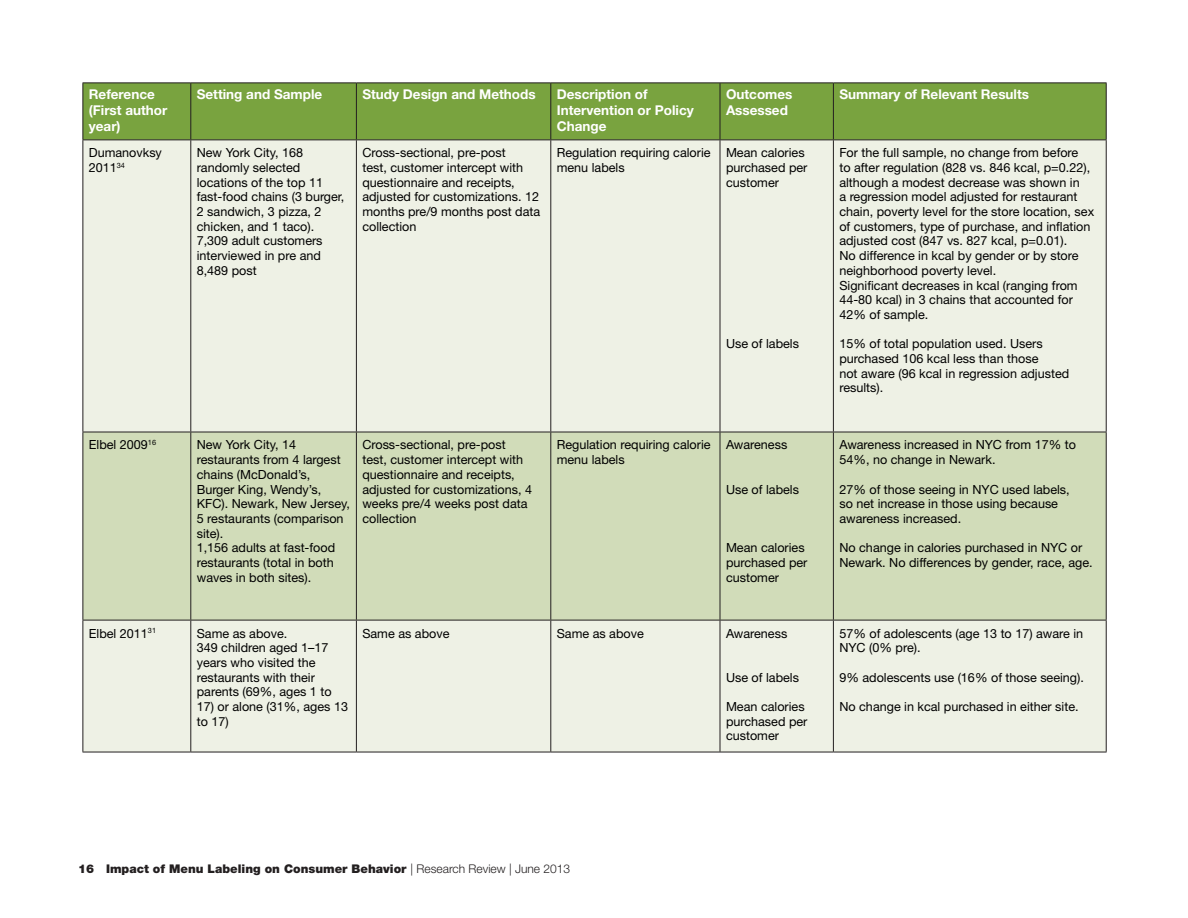
<style>
.page{position:relative;width:1188px;height:918px;background:#fff}
.page>*{position:absolute;margin:0;border:0;box-sizing:border-box;transform-origin:0 0}
.table_heads{font:700 13.5px/15.8px "Helvetica Neue";color:#fff}
.table_text{font:12.6px/14.7px "Helvetica Neue";color:#000}
.t1{font:900 12px "Helvetica Neue";color:#231f20}
.s1{font-weight:300}
</style>
<div class="page">
<div style="left:83px;top:83px;width:1023px;height:57px;background:#79a33f"></div>
<div style="left:83px;top:141px;width:1023px;height:611px;background:#eef1e5"></div>
<div style="left:83px;top:433px;width:1023px;height:187px;background:#d1dcb9"></div>
<hr style="left:82px;top:83px;width:1px;height:57px;background:#231f20">
<hr style="left:190px;top:83px;width:1px;height:57px;background:#231f20">
<hr style="left:356px;top:83px;width:1px;height:57px;background:#231f20">
<hr style="left:550px;top:83px;width:1px;height:57px;background:#231f20">
<hr style="left:720px;top:83px;width:1px;height:57px;background:#231f20">
<hr style="left:833px;top:83px;width:1px;height:57px;background:#231f20">
<hr style="left:1106px;top:83px;width:1px;height:57px;background:#231f20">
<hr style="left:190px;top:140px;width:1px;height:292px;background:#231f20">
<hr style="left:356px;top:140px;width:1px;height:292px;background:#231f20">
<hr style="left:550px;top:140px;width:1px;height:292px;background:#231f20">
<hr style="left:720px;top:140px;width:1px;height:292px;background:#231f20">
<hr style="left:833px;top:140px;width:1px;height:292px;background:#231f20">
<hr style="left:190px;top:432px;width:1px;height:188px;background:#231f20">
<hr style="left:356px;top:432px;width:1px;height:188px;background:#231f20">
<hr style="left:550px;top:432px;width:1px;height:188px;background:#231f20">
<hr style="left:720px;top:432px;width:1px;height:188px;background:#231f20">
<hr style="left:833px;top:432px;width:1px;height:188px;background:#231f20">
<hr style="left:190px;top:620px;width:1px;height:132px;background:#231f20">
<hr style="left:356px;top:620px;width:1px;height:132px;background:#231f20">
<hr style="left:550px;top:620px;width:1px;height:132px;background:#231f20">
<hr style="left:720px;top:620px;width:1px;height:132px;background:#231f20">
<hr style="left:833px;top:620px;width:1px;height:132px;background:#231f20">
<hr style="left:82px;top:140px;width:109px;height:1px;background:#231f20">
<hr style="left:82px;top:140px;width:1px;height:292px;background:#231f20">
<hr style="left:191px;top:140px;width:165px;height:1px;background:#231f20">
<hr style="left:356px;top:140px;width:195px;height:1px;background:#231f20">
<hr style="left:551px;top:140px;width:169px;height:1px;background:#231f20">
<hr style="left:720px;top:140px;width:113px;height:1px;background:#231f20">
<hr style="left:833px;top:140px;width:274px;height:1px;background:#231f20">
<hr style="left:1106px;top:140px;width:1px;height:292px;background:#231f20">
<hr style="left:82px;top:432px;width:109px;height:1px;background:#231f20">
<hr style="left:82px;top:432px;width:1px;height:188px;background:#231f20">
<hr style="left:191px;top:432px;width:165px;height:1px;background:#231f20">
<hr style="left:356px;top:432px;width:195px;height:1px;background:#231f20">
<hr style="left:551px;top:432px;width:169px;height:1px;background:#231f20">
<hr style="left:720px;top:432px;width:113px;height:1px;background:#231f20">
<hr style="left:833px;top:432px;width:274px;height:1px;background:#231f20">
<hr style="left:1106px;top:432px;width:1px;height:188px;background:#231f20">
<hr style="left:82px;top:620px;width:109px;height:1px;background:#231f20">
<hr style="left:82px;top:620px;width:1px;height:132px;background:#231f20">
<hr style="left:191px;top:620px;width:165px;height:1px;background:#231f20">
<hr style="left:356px;top:620px;width:195px;height:1px;background:#231f20">
<hr style="left:551px;top:620px;width:169px;height:1px;background:#231f20">
<hr style="left:720px;top:620px;width:113px;height:1px;background:#231f20">
<hr style="left:833px;top:620px;width:274px;height:1px;background:#231f20">
<hr style="left:1106px;top:620px;width:1px;height:132px;background:#231f20">
<hr style="left:82px;top:752px;width:109px;height:1px;background:#231f20">
<hr style="left:191px;top:752px;width:165px;height:1px;background:#231f20">
<hr style="left:356px;top:752px;width:195px;height:1px;background:#231f20">
<hr style="left:551px;top:752px;width:169px;height:1px;background:#231f20">
<hr style="left:720px;top:752px;width:113px;height:1px;background:#231f20">
<hr style="left:833px;top:752px;width:274px;height:1px;background:#231f20">
<hr style="left:82px;top:82px;width:109px;height:1px;background:#231f20">
<hr style="left:191px;top:82px;width:165px;height:1px;background:#231f20">
<hr style="left:356px;top:82px;width:195px;height:1px;background:#231f20">
<hr style="left:551px;top:82px;width:169px;height:1px;background:#231f20">
<hr style="left:720px;top:82px;width:113px;height:1px;background:#231f20">
<hr style="left:833px;top:82px;width:274px;height:1px;background:#231f20">
<p class="table_heads" style="left:89px;top:86px;width:80px">Reference (First author year)</p>
<p class="table_heads" style="left:197px;top:86px;width:127px">Setting and Sample</p>
<p class="table_heads" style="left:362px;top:86px;width:175px">Study Design and Methods</p>
<p class="table_heads" style="left:557px;top:86px;width:138px">Description of<br>Intervention or Policy<br>Change</p>
<p class="table_heads" style="left:726px;top:86px;width:68px">Outcomes<br>Assessed</p>
<p class="table_heads" style="left:839px;top:86px;width:191px">Summary of Relevant Results</p>
<p class="table_text" style="left:89px;top:145px;width:75px">Dumanovksy<br>2011<sup>34</sup></p>
<p class="table_text" style="left:197px;top:145px;width:149px">New York City, 168 randomly selected locations of the top 11 fast-food chains (3 burger,<br>2 sandwich, 3 pizza, 2 chicken, and 1 taco).<br>7,309 adult customers interviewed in pre and<br>8,489 post</p>
<p class="table_text" style="left:362px;top:145px;width:179px">Cross-sectional, pre-post<br>test, customer intercept with questionnaire and receipts, adjusted for customizations. 12 months pre/9 months post data collection</p>
<p class="table_text" style="left:557px;top:145px;width:155px">Regulation requiring calorie menu labels</p>
<p class="table_text" style="left:726px;top:145px;width:83px">Mean calories purchased per customer</p>
<p class="table_text" style="left:839px;top:145px;width:256px">For the full sample, no change from before<br>to after regulation (828 vs. 846 kcal, p=0.22), although a modest decrease was shown in<br>a regression model adjusted for restaurant chain, poverty level for the store location, sex of customers, type of purchase, and inflation adjusted cost (847 vs. 827 kcal, p=0.01).<br>No difference in kcal by gender or by store neighborhood poverty level.</p>
<p class="table_text" style="left:839px;top:278px;width:240px">Significant decreases in kcal (ranging from<br>44-80 kcal) in 3 chains that accounted for<br>42% of sample.</p>
<p class="table_text" style="left:839px;top:336px;width:231px">15% of total population used. Users purchased 106 kcal less than those<br>not aware (96 kcal in regression adjusted results).</p>
<p class="table_text" style="left:726px;top:336px;width:75px">Use of labels</p>
<p class="table_text" style="left:89px;top:437px;width:69px">Elbel 2009<sup>16</sup></p>
<p class="table_text" style="left:197px;top:437px;width:155px">New York City, 14 restaurants from 4 largest chains (McDonald’s,<br>Burger King, Wendy’s,<br>KFC). Newark, New Jersey,<br>5 restaurants (comparison site).</p>
<p class="table_text" style="left:197px;top:540px;width:140px;text-align:justify">1,156 adults at fast-food restaurants (total in both waves in both sites).</p>
<p class="table_text" style="left:362px;top:437px;width:171px">Cross-sectional, pre-post test, customer intercept with questionnaire and receipts, adjusted for customizations, 4 weeks pre/4 weeks post data collection</p>
<p class="table_text" style="left:557px;top:437px;width:155px">Regulation requiring calorie menu labels</p>
<p class="table_text" style="left:726px;top:437px;width:63px">Awareness</p>
<p class="table_text" style="left:726px;top:482px;width:75px">Use of labels</p>
<p class="table_text" style="left:726px;top:540px;width:83px">Mean calories purchased per customer</p>
<p class="table_text" style="left:89px;top:626px;width:69px">Elbel 2011<sup>31</sup></p>
<p class="table_text" style="left:197px;top:626px;width:92px">Same as above.</p>
<p class="table_text" style="left:197px;top:640px;width:136px">349 children aged 1–17 years who visited the restaurants with their parents (69%, ages 1 to</p>
<p class="table_text" style="left:197px;top:699px;width:153px">17) or alone (31%, ages 13 to 17)</p>
<p class="table_text" style="left:362px;top:626px;width:89px">Same as above</p>
<p class="table_text" style="left:557px;top:626px;width:89px">Same as above</p>
<p class="table_text" style="left:726px;top:626px;width:63px">Awareness</p>
<p class="table_text" style="left:726px;top:670px;width:75px">Use of labels</p>
<p class="table_text" style="left:726px;top:699px;width:83px">Mean calories purchased per customer</p>
<p class="table_text" style="left:839px;top:437px;width:238px">Awareness increased in NYC from 17% to<br>54%, no change in Newark.</p>
<p class="table_text" style="left:839px;top:482px;width:232px">27% of those seeing in NYC used labels, so net increase in those using because awareness increased.</p>
<p class="table_text" style="left:839px;top:540px;width:255px">No change in calories purchased in NYC or<br>Newark. No differences by gender, race, age.</p>
<p class="table_text" style="left:839px;top:626px;width:245px">57% of adolescents (age 13 to 17) aware in<br>NYC (0% pre).</p>
<p class="table_text" style="left:839px;top:670px;width:246px">9% adolescents use (16% of those seeing).</p>
<p class="table_text" style="left:839px;top:699px;width:241px">No change in kcal purchased in either site.</p>
<p class="t1" style="left:78px;top:862px;width:494px">16 Impact of Menu Labeling on Consumer Behavior <span class="s1">| Research Review | June 2013</span></p>
</div>
